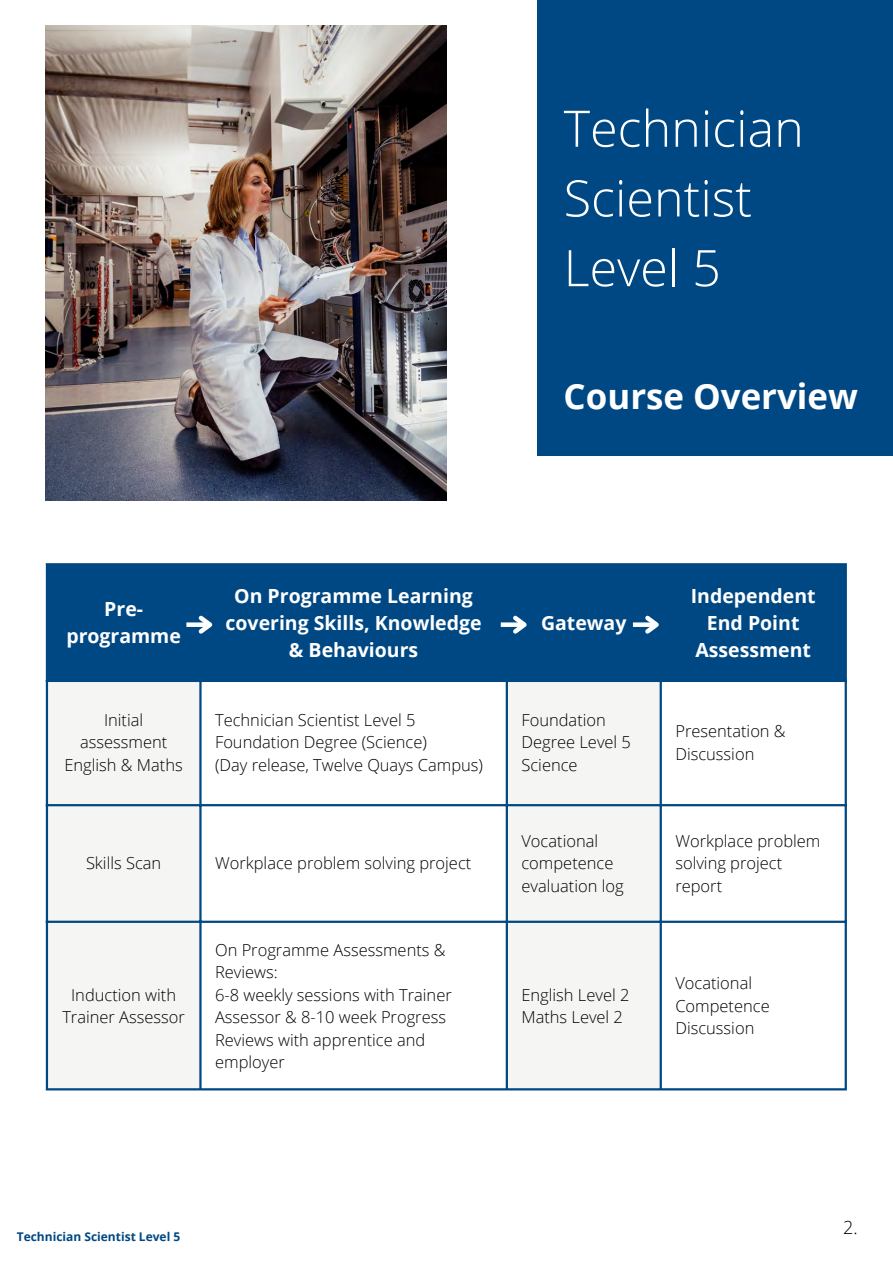
<style>
.page{position:relative;width:893px;height:1264px;background:#fff}
.page>*{position:absolute;margin:0;border:0;box-sizing:border-box;transform-origin:0 0}
.t1{font:300 50.4px/69.8px "Open Sans";color:#fff}
.t2{font:700 34.8px "Open Sans";color:#fff}
.t3{font:700 19.5px/27px "Open Sans";color:#fff;text-align:center}
.t4{font:300 18px "Open Sans";color:#000}
.t5{font:300 16.5px/22.5px "Open Sans";color:#000}
.t6{font:700 12px "Open Sans";color:#004884}
</style>
<div class="page">
<div style="left:537px;top:0;width:355px;height:456px;background:#004884"></div>
<div style="left:48px;top:565px;width:796px;height:114px;background:#004884"></div>
<div style="left:48px;top:682px;width:151px;height:406px;background:#f5f6f3"></div>
<svg style="left:201px;top:682px;width:643px;height:406px"></svg>
<hr style="left:46px;top:565px;width:2px;height:523px;background:#004884">
<hr style="left:199px;top:565px;width:2px;height:523px;background:#004884">
<hr style="left:505px;top:565px;width:3px;height:523px;background:#004884">
<hr style="left:659px;top:565px;width:2px;height:523px;background:#004884">
<hr style="left:844px;top:565px;width:2px;height:523px;background:#004884">
<hr style="left:46px;top:563px;width:800px;height:2px;background:#004884">
<hr style="left:46px;top:679px;width:800px;height:3px;background:#004884">
<hr style="left:46px;top:804px;width:800px;height:2px;background:#004884">
<hr style="left:46px;top:920px;width:800px;height:2px;background:#004884">
<hr style="left:46px;top:1088px;width:800px;height:2px;background:#004884">
<img style="left:46px;top:25px;width:400px;height:476px">
<div style="left:186px;top:622px;width:24px;height:5px;background:#fff"></div>
<svg style="left:194px;top:611px;width:23px;height:26px"></svg>
<div style="left:633px;top:622px;width:23px;height:5px;background:#fff"></div>
<svg style="left:641px;top:611px;width:23px;height:26px"></svg>
<div style="left:500px;top:622px;width:24px;height:5px;background:#fff"></div>
<svg style="left:509px;top:611px;width:23px;height:26px"></svg>
<h1 class="t1" style="left:563px;top:92px;width:242px">Technician<br>Scientist<br>Level 5</h1>
<h2 class="t2" style="left:563px;top:372px;width:296px">Course Overview</h2>
<p class="t3" style="left:66px;top:595px;width:116px">Pre&shy;programme</p>
<p class="t3" style="left:225px;top:581px;width:257px">On Programme Learning covering Skills, Knowledge &amp; Behaviours</p>
<p class="t3" style="left:541px;top:608px;width:87px">Gateway</p>
<p class="t3" style="left:690px;top:581px;width:126px">Independent<br>End Point<br>Assessment</p>
<p class="t5" style="left:64px;top:708px;width:120px;text-align:center">Initial assessment<br>English &amp; Maths</p>
<p class="t5" style="left:215px;top:708px;width:269px">Technician Scientist Level 5<br>Foundation Degree (Science)<br>(Day release, Twelve Quays Campus)</p>
<p class="t5" style="left:521px;top:708px;width:111px">Foundation<br>Degree Level 5<br>Science</p>
<p class="t5" style="left:675px;top:719px;width:112px">Presentation &amp;<br>Discussion</p>
<p class="t5" style="left:86px;top:851px;width:77px">Skills Scan</p>
<p class="t5" style="left:215px;top:851px;width:258px">Workplace problem solving project</p>
<p class="t5" style="left:62px;top:982px;width:124px;text-align:center">Induction with<br>Trainer Assessor</p>
<p class="t5" style="left:215px;top:937px;width:238px">On Programme Assessments &amp;<br>Reviews:<br>6-8 weekly sessions with Trainer<br>Assessor &amp; 8-10 week Progress<br>Reviews with apprentice and employer</p>
<p class="t5" style="left:521px;top:829px;width:104px">Vocational competence evaluation log</p>
<p class="t5" style="left:675px;top:829px;width:147px">Workplace problem solving project report</p>
<p class="t5" style="left:521px;top:982px;width:109px">English Level 2<br>Maths Level 2</p>
<p class="t5" style="left:675px;top:971px;width:96px">Vocational<br>Competence<br>Discussion</p>
<p class="t6" style="left:17px;top:1227px;width:165px">Technician Scientist Level 5</p>
<p class="t4" style="left:843px;top:1214px;width:16px">2.</p>
</div>
